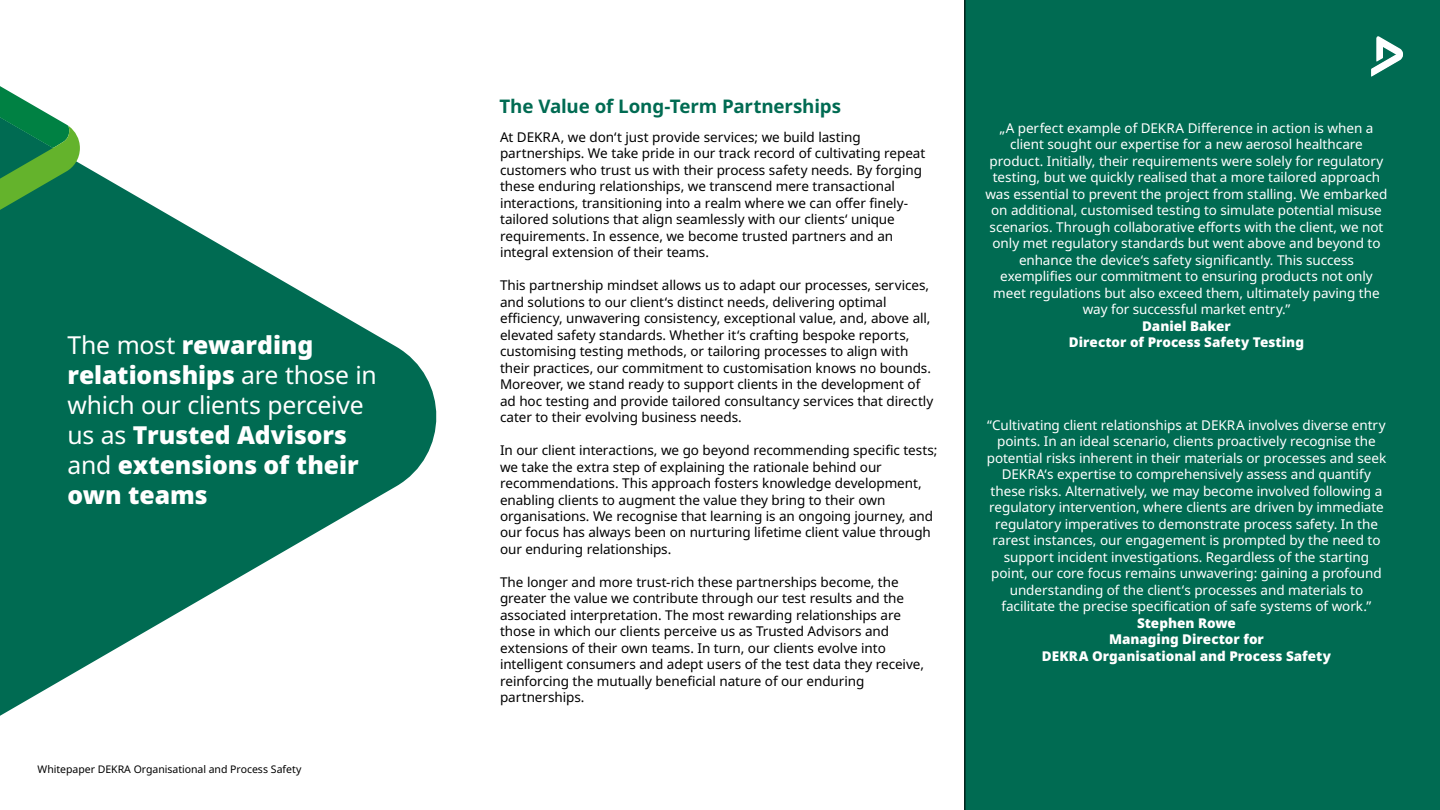
<style>
.page{position:relative;width:1440px;height:810px;background:#fff}
.page>*{position:absolute;margin:0;border:0;box-sizing:border-box;transform-origin:0 0}
.t1{font:900 24.75px/30px "Noto Sans";letter-spacing:-.005em;color:#fff}
.t2{font:700 18.75px "Noto Sans";letter-spacing:-.01em;color:#006b52}
.t3{font:13.5px/16.5px "Noto Sans";letter-spacing:-.005em;color:#000}
.t4{font:13.5px/16.5px "Noto Sans";letter-spacing:-.005em;color:#fff;text-align:center}
.t5{font:900 13.5px/16.5px "Noto Sans";color:#fff;text-align:center}
.t6{font:10.5px "Noto Sans";letter-spacing:-.005em;color:#000}
.s1{font-weight:400}
</style>
<div class="page">
<svg style="left:0;top:163px;width:437px;height:553px;fill:#006b52"></svg>
<svg style="left:0;top:86px;width:80px;height:124px"></svg>
<div style="left:964px;top:0;width:476px;height:810px;background:#006b52"></div>
<svg style="left:1371px;top:36px;width:32px;height:41px"></svg>
<h1 class="t1" style="left:68px;top:331px;width:311px"><span class="s1">The most</span> rewarding relationships <span class="s1">are those in which our clients perceive us as</span> Trusted Advisors <span class="s1">and</span> extensions of their own teams</h1>
<p class="t6" style="left:38px;top:763px;width:266px">Whitepaper DEKRA Organisational and Process Safety</p>
<h2 class="t2" style="left:500px;top:95px;width:343px">The Value of Long-Term Partnerships</h2>
<p class="t3" style="left:500px;top:129px;width:427px">At DEKRA, we don‘t just provide services; we build lasting partnerships. We take pride in our track record of cultivating repeat customers who trust us with their process safety needs. By forging these enduring relationships, we transcend mere transactional interactions, transitioning into a realm where we can offer finely&shy;tailored solutions that align seamlessly with our clients‘ unique requirements. In essence, we become trusted partners and an integral extension of their teams.</p>
<p class="t3" style="left:500px;top:277px;width:435px">This partnership mindset allows us to adapt our processes, services, and solutions to our client‘s distinct needs, delivering optimal efficiency, unwavering consistency, exceptional value, and, above all, elevated safety standards. Whether it‘s crafting bespoke reports, customising testing methods, or tailoring processes to align with their practices, our commitment to customisation knows no bounds.<br>Moreover, we stand ready to support clients in the development of ad hoc testing and provide tailored consultancy services that directly cater to their evolving business needs.</p>
<p class="t3" style="left:500px;top:442px;width:439px">In our client interactions, we go beyond recommending specific tests; we take the extra step of explaining the rationale behind our recommendations. This approach fosters knowledge development, enabling clients to augment the value they bring to their own organisations. We recognise that learning is an ongoing journey, and our focus has always been on nurturing lifetime client value through our enduring relationships.</p>
<p class="t3" style="left:500px;top:574px;width:426px">The longer and more trust-rich these partnerships become, the greater the value we contribute through our test results and the associated interpretation. The most rewarding relationships are those in which our clients perceive us as Trusted Advisors and extensions of their own teams. In turn, our clients evolve into intelligent consumers and adept users of the test data they receive, reinforcing the mutually beneficial nature of our enduring partnerships.</p>
<p class="t4" style="left:985px;top:120px;width:403px">„A perfect example of DEKRA Difference in action is when a client sought our expertise for a new aerosol healthcare product. Initially, their requirements were solely for regulatory testing, but we quickly realised that a more tailored approach was essential to prevent the project from stalling. We embarked on additional, customised testing to simulate potential misuse scenarios. Through collaborative efforts with the client, we not only met regulatory standards but went above and beyond to enhance the device‘s safety significantly. This success exemplifies our commitment to ensuring products not only meet regulations but also exceed them, ultimately paving the way for successful market entry.”</p>
<p class="t5" style="left:1069px;top:318px;width:237px">Daniel Baker<br>Director of Process Safety Testing</p>
<p class="t4" style="left:987px;top:417px;width:401px">“Cultivating client relationships at DEKRA involves diverse entry points. In an ideal scenario, clients proactively recognise the potential risks inherent in their materials or processes and seek DEKRA‘s expertise to comprehensively assess and quantify these risks. Alternatively, we may become involved following a regulatory intervention, where clients are driven by immediate regulatory imperatives to demonstrate process safety. In the rarest instances, our engagement is prompted by the need to support incident investigations. Regardless of the starting point, our core focus remains unwavering: gaining a profound understanding of the client‘s processes and materials to facilitate the precise specification of safe systems of work.”</p>
<p class="t5" style="left:1042px;top:615px;width:291px">Stephen Rowe<br>Managing Director for<br>DEKRA Organisational and Process Safety</p>
</div>
